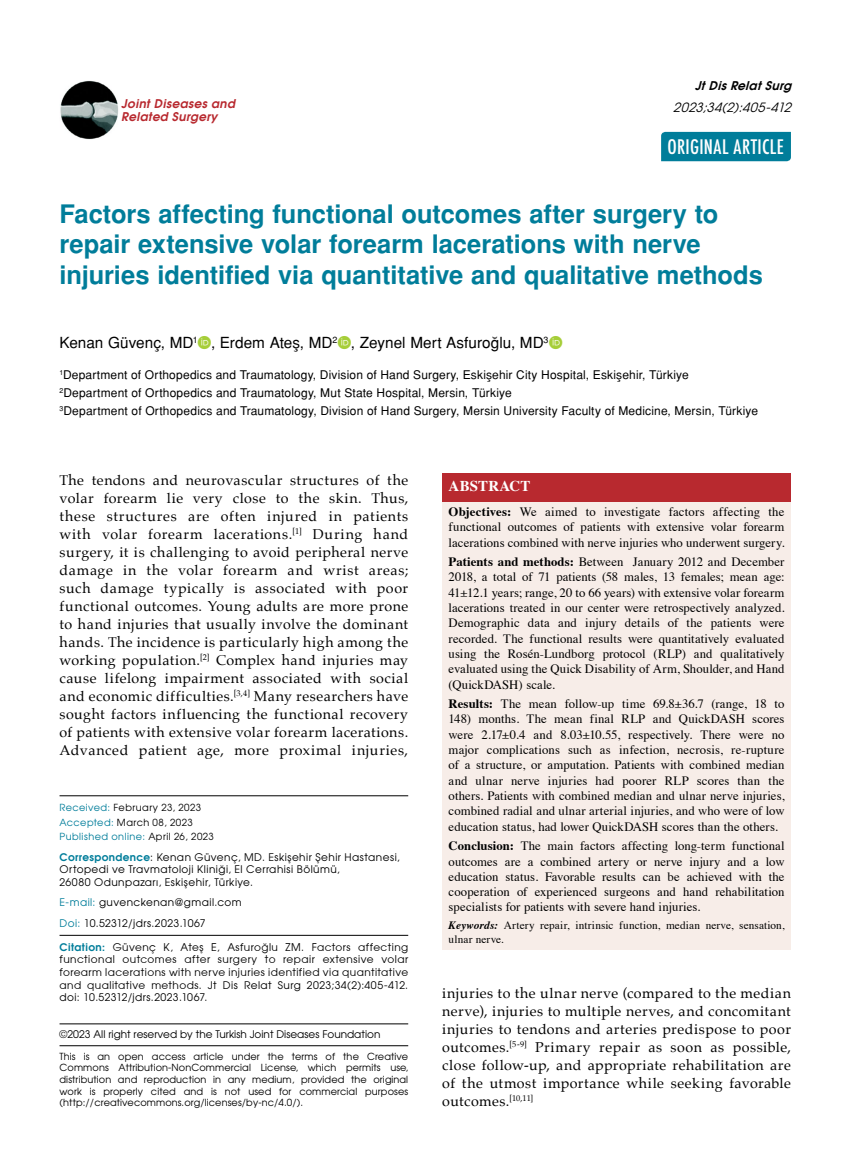
<style>
.page{position:relative;width:859px;height:1170px;background:#fff}
.page>*{position:absolute;margin:0;border:0;box-sizing:border-box;transform-origin:0 0}
.t1{font:700 25.5px/30.6px "Helvetica Tr";letter-spacing:-.005em;color:#007d9a}
.t2{font:500 condensed 19.5px "Futura";letter-spacing:.02em;color:#fff}
.t3{font:15.3px "Helvetica Normal Tr";color:#000}
.t4{font:700 15px "Times";letter-spacing:.01em;color:#fff}
.t5{font:14.25px/18px "Palatino";letter-spacing:.035em;color:#000;text-align:justify}
.t6{font:12.75px/15.3px "Times";letter-spacing:.005em;color:#000;text-align:justify}
.t7{font:italic 12.75px "Avant Garde Tr";color:#000}
.t8{font:12px/18px "Helvetica Normal Tr";letter-spacing:.015em;color:#000}
.t9{font:12px/13.5px "Avant Garde Bold Italic Tr";letter-spacing:.03em;color:#b8292f}
.t10{font:italic 12px "Avant Garde Bold Tr";color:#000}
.t11{font:11.25px/13.5px "Times";letter-spacing:.01em;color:#000}
.t12{font:10.5px/12.3px "Avant Garde Tr";letter-spacing:.04em;color:#000}
.t13{font:10.5px/12.6px "Avant Garde";letter-spacing:.045em;color:#000;text-align:justify}
.t14{font:10.5px "Avant Garde Tr";color:#000}
.t15{font:9.75px/11.7px "Avant Garde Tr";letter-spacing:.02em;color:#000;text-align:justify}
.t16{font:9.75px/14.4px "Avant Garde Tr";letter-spacing:.045em;color:#000}
.s1{color:#007d9a}
.s2{font-family:"Avant Garde Bold Tr";color:#007d9a}
.s3{font-family:"Avant Garde"}
.s4{font-weight:700}
.s5{font-weight:700;font-style:italic}
</style>
<div class="page">
<div style="left:661px;top:132px;width:130px;height:29px;background:#007d9a"></div>
<img style="left:60px;top:81px;width:59px;height:58px">
<hr style="left:60px;top:935px;width:348px;height:1px;background:#000">
<hr style="left:60px;top:795px;width:348px;height:1px;background:#000">
<div style="left:442px;top:500px;width:349px;height:449px;background:#f7ede8"></div>
<div style="left:442px;top:473px;width:349px;height:28px;background:#b8292f"></div>
<hr style="left:60px;top:1045px;width:348px;height:1px;background:#000">
<hr style="left:60px;top:1023px;width:348px;height:1px;background:#000">
<p class="t9" style="left:121px;top:96px;width:115px">Joint Diseases and<br>Related Surgery</p>
<p class="t10" style="left:695px;top:77px;width:102px">JtDisRelatSurg</p>
<p class="t7" style="left:673px;top:99px;width:123px">2023;34(2):405-412</p>
<h2 class="t2" style="left:667px;top:135px;width:118px">ORIGINAL ARTICLE</h2>
<h1 class="t1" style="left:60px;top:198px;width:705px">Factors affecting functional outcomes after surgery to repair extensive volar forearm lacerations with nerve injuries identified via quantitative and qualitative methods</h1>
<p class="t3" style="left:60px;top:333px;width:490px">Kenan Güvenç, MD<sup>1</sup> , Erdem Ateş, MD<sup>2</sup> , Zeynel Mert Asfuroğlu, MD<sup>3</sup></p>
<p class="t8" style="left:60px;top:366px;width:700px"><sup>1</sup>Department of Orthopedics and Traumatology, Division of Hand Surgery, Eskişehir City Hospital, Eskişehir, Türkiye<br><sup>2</sup>Department of Orthopedics and Traumatology, Mut State Hospital, Mersin, Türkiye<br><sup>3</sup>Department of Orthopedics and Traumatology, Division of Hand Surgery, Mersin University Faculty of Medicine, Mersin, Türkiye</p>
<p class="t5" style="left:60px;top:471px;width:350px">The tendons and neurovascular structures of the volar forearm lie very close to the skin. Thus, these structures are often injured in patients with volar forearm lacerations.<sup>[1]</sup> During hand surgery, it is challenging to avoid peripheral nerve damage in the volar forearm and wrist areas; such damage typically is associated with poor functional outcomes. Young adults are more prone to hand injuries that usually involve the dominant hands. The incidence is particularly high among the working population.<sup>[2]</sup> Complex hand injuries may cause lifelong impairment associated with social and economic difficulties.<sup>[3,4]</sup> Many researchers have sought factors influencing the functional recovery of patients with extensive volar forearm lacerations.<br>Advanced patient age, more proximal injuries,</p>
<p class="t16" style="left:60px;top:800px;width:156px"><span class="s1">Received:</span> February 23, 2023<br><span class="s1">Accepted:</span> March 08, 2023<br><span class="s1">Published online:</span> April 26, 2023</p>
<p class="t12" style="left:60px;top:850px;width:342px"><span class="s2">Correspondence</span>: Kenan Güvenç, MD. Eskişehir Şehir Hastanesi,<br>Ortopedi ve Travmatoloji Kliniği, El Cerrahisi Bölümü,<br>26080 Odunpazarı, Eskişehir, Türkiye.</p>
<p class="t12" style="left:60px;top:892px;width:184px;line-height:20.9px"><span class="s1">E-mail:</span> guvenckenan@gmail.com<br><span class="s1">Doi:</span> 10.52312/jdrs.2023.1067</p>
<p class="t13" style="left:60px;top:940px;width:350px"><span class="s2">Citation:</span> Güvenç K, Ateş E, Asfuroğlu ZM. Factors affecting functional outcomes after surgery to repair extensive volar forearm lacerations with nerve injuries identified via quantitative</p>
<p class="t12" style="left:60px;top:978px;width:350px"><span class="s3">and qualitative methods</span>. Jt Dis Relat Surg 2023;34(2):405-412. doi: 10.52312/jdrs.2023.1067.</p>
<p class="t14" style="left:60px;top:1027px;width:322px">©2023 All right reserved by the Turkish Joint Diseases Foundation</p>
<p class="t15" style="left:60px;top:1049px;width:350px">This is an open access article under the terms of the Creative Commons Attribution-NonCommercial License, which permits use, distribution and reproduction in any medium, provided the original work is properly cited and is not used for commercial purposes (http://creativecommons.org/licenses/by-nc/4.0/).</p>
<p class="t4" style="left:449px;top:471px;width:83px">ABSTRACT</p>
<p class="t6" style="left:449px;top:503px;width:337px"><span class="s4">Objectives:</span> We aimed to investigate factors affecting the functional outcomes of patients with extensive volar forearm lacerations combined with nerve injuries who underwent surgery.</p>
<p class="t6" style="left:449px;top:553px;width:337px"><span class="s4">Patients and methods:</span> Between January 2012 and December 2018, a total of 71 patients (58 males, 13 females; mean age:<br>41±12.1 years; range, 20 to 66 years) with extensive volar forearm lacerations treated in our center were retrospectively analyzed.<br>Demographic data and injury details of the patients were recorded. The functional results were quantitatively evaluated using the Rosén-Lundborg protocol (RLP) and qualitatively evaluated using the Quick Disability of Arm, Shoulder, and Hand (QuickDASH) scale.</p>
<p class="t6" style="left:449px;top:695px;width:337px"><span class="s4">Results:</span> The mean follow-up time 69.8±36.7 (range, 18 to 148) months. The mean final RLP and QuickDASH scores were 2.17±0.4 and 8.03±10.55, respectively. There were no major complications such as infection, necrosis, re-rupture of a structure, or amputation. Patients with combined median and ulnar nerve injuries had poorer RLP scores than the others. Patients with combined median and ulnar nerve injuries, combined radial and ulnar arterial injuries, and who were of low education status, had lower QuickDASH scores than the others.</p>
<p class="t6" style="left:449px;top:837px;width:337px"><span class="s4">Conclusion:</span> The main factors affecting long-term functional outcomes are a combined artery or nerve injury and a low education status. Favorable results can be achieved with the cooperation of experienced surgeons and hand rehabilitation specialists for patients with severe hand injuries.</p>
<p class="t11" style="left:449px;top:917px;width:337px"><span class="s5">Keywords:</span> Artery repair, intrinsic function, median nerve, sensation, ulnar nerve.</p>
<p class="t5" style="left:442px;top:983px;width:350px">injuries to the ulnar nerve (compared to the median nerve), injuries to multiple nerves, and concomitant injuries to tendons and arteries predispose to poor outcomes.<sup>[5-9]</sup> Primary repair as soon as possible, close follow-up, and appropriate rehabilitation are of the utmost importance while seeking favorable outcomes.<sup>[10,11]</sup></p>
</div>
